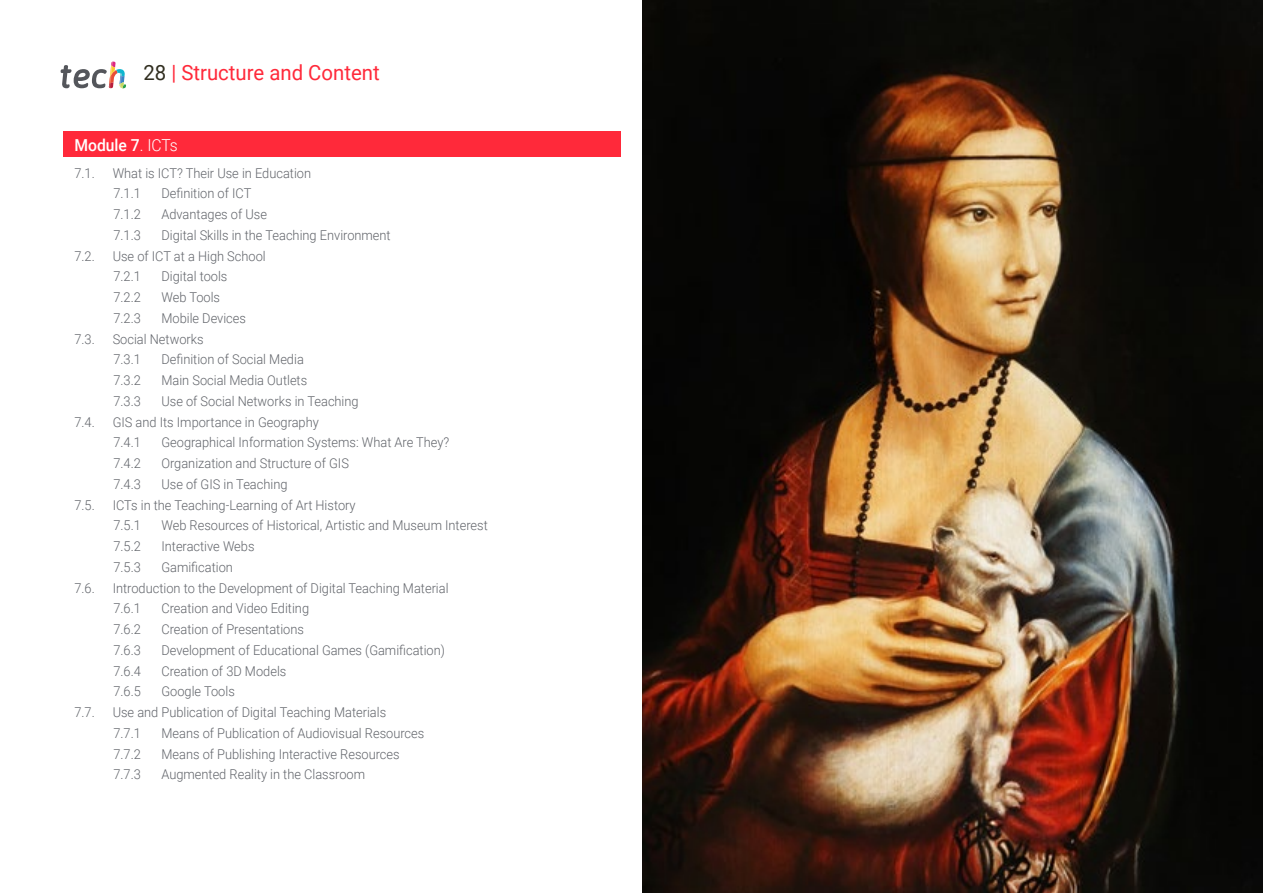
<style>
.page{position:relative;width:1263px;height:893px;background:#fff}
.page>*{position:absolute;margin:0;border:0;box-sizing:border-box;transform-origin:0 0}
.t1{font:21px "Roboto";color:#ff293a}
.t2{font:500 16.5px "Roboto";color:#fff;scale:.95 1}
.t3{font:300 13.5px/20.7px "Roboto";color:#61646a;scale:.95 1}
.s1{color:#312e20}
.s2{font-weight:300}
</style>
<div class="page">
<div style="left:63px;top:132px;width:558px;height:25px;background:#ff293a"></div>
<img style="left:642px;top:0;width:621px;height:893px">
<svg style="left:61px;top:62px;width:65px;height:27px"></svg>
<h1 class="t1" style="left:144px;top:57px;width:238px"><span class="s1">28</span> | Structure and Content</h1>
<p class="t2" style="left:74px;top:133px;width:110px">Module 7<span class="s2">. ICTs</span></p>
<p class="t3" style="left:74px;top:162px;width:23px">7.1.</p>
<p class="t3" style="left:113px;top:162px;width:210px">What is ICT? Their Use in Education<br>7.1.1</p>
<p class="t3" style="left:161px;top:183px;width:96px">Definition of ICT</p>
<p class="t3" style="left:113px;top:203px;width:30px">7.1.2</p>
<p class="t3" style="left:161px;top:203px;width:113px">Advantages of Use</p>
<p class="t3" style="left:113px;top:224px;width:30px">7.1.3</p>
<p class="t3" style="left:161px;top:224px;width:243px">Digital Skills in the Teaching Environment</p>
<p class="t3" style="left:74px;top:245px;width:23px">7.2.</p>
<p class="t3" style="left:113px;top:245px;width:163px">Use of ICT at a High School<br>7.2.1</p>
<p class="t3" style="left:161px;top:266px;width:71px">Digital tools</p>
<p class="t3" style="left:113px;top:286px;width:30px">7.2.2</p>
<p class="t3" style="left:161px;top:286px;width:63px">Web Tools</p>
<p class="t3" style="left:113px;top:307px;width:30px">7.2.3</p>
<p class="t3" style="left:161px;top:307px;width:91px">Mobile Devices</p>
<p class="t3" style="left:74px;top:328px;width:23px">7.3.</p>
<p class="t3" style="left:113px;top:328px;width:97px">Social Networks<br>7.3.1</p>
<p class="t3" style="left:161px;top:349px;width:151px">Definition of Social Media</p>
<p class="t3" style="left:113px;top:369px;width:30px">7.3.2</p>
<p class="t3" style="left:161px;top:369px;width:155px">Main Social Media Outlets</p>
<p class="t3" style="left:113px;top:390px;width:30px">7.3.3</p>
<p class="t3" style="left:161px;top:390px;width:209px">Use of Social Networks in Teaching</p>
<p class="t3" style="left:74px;top:411px;width:23px">7.4.</p>
<p class="t3" style="left:113px;top:411px;width:219px">GIS and Its Importance in Geography<br>7.4.1</p>
<p class="t3" style="left:161px;top:432px;width:305px">Geographical Information Systems: What Are They?</p>
<p class="t3" style="left:113px;top:452px;width:30px">7.4.2</p>
<p class="t3" style="left:161px;top:452px;width:199px">Organization and Structure of GIS</p>
<p class="t3" style="left:113px;top:473px;width:30px">7.4.3</p>
<p class="t3" style="left:161px;top:473px;width:134px">Use of GIS in Teaching</p>
<p class="t3" style="left:74px;top:494px;width:23px">7.5.</p>
<p class="t3" style="left:113px;top:494px;width:257px">ICTs in the Teaching-Learning of Art History<br>7.5.1</p>
<p class="t3" style="left:161px;top:515px;width:345px">Web Resources of Historical, Artistic and Museum Interest</p>
<p class="t3" style="left:113px;top:535px;width:30px">7.5.2</p>
<p class="t3" style="left:161px;top:535px;width:100px">Interactive Webs</p>
<p class="t3" style="left:113px;top:556px;width:30px">7.5.3</p>
<p class="t3" style="left:161px;top:556px;width:77px">Gamification</p>
<p class="t3" style="left:74px;top:577px;width:23px">7.6.</p>
<p class="t3" style="left:113px;top:577px;width:355px">Introduction to the Development of Digital Teaching Material<br>7.6.1</p>
<p class="t3" style="left:161px;top:598px;width:157px">Creation and Video Editing</p>
<p class="t3" style="left:113px;top:618px;width:30px">7.6.2</p>
<p class="t3" style="left:161px;top:618px;width:151px">Creation of Presentations</p>
<p class="t3" style="left:113px;top:639px;width:30px">7.6.3</p>
<p class="t3" style="left:161px;top:639px;width:300px">Development of Educational Games (Gamification)</p>
<p class="t3" style="left:113px;top:660px;width:30px">7.6.4</p>
<p class="t3" style="left:161px;top:660px;width:133px">Creation of 3D Models</p>
<p class="t3" style="left:113px;top:681px;width:30px">7.6.5</p>
<p class="t3" style="left:161px;top:681px;width:79px">Google Tools</p>
<p class="t3" style="left:74px;top:701px;width:23px">7.7.</p>
<p class="t3" style="left:113px;top:701px;width:289px">Use and Publication of Digital Teaching Materials<br>7.7.1</p>
<p class="t3" style="left:161px;top:722px;width:278px">Means of Publication of Audiovisual Resources</p>
<p class="t3" style="left:113px;top:743px;width:30px">7.7.2</p>
<p class="t3" style="left:161px;top:743px;width:252px">Means of Publishing Interactive Resources</p>
<p class="t3" style="left:113px;top:764px;width:30px">7.7.3</p>
<p class="t3" style="left:161px;top:764px;width:216px">Augmented Reality in the Classroom</p>
</div>
